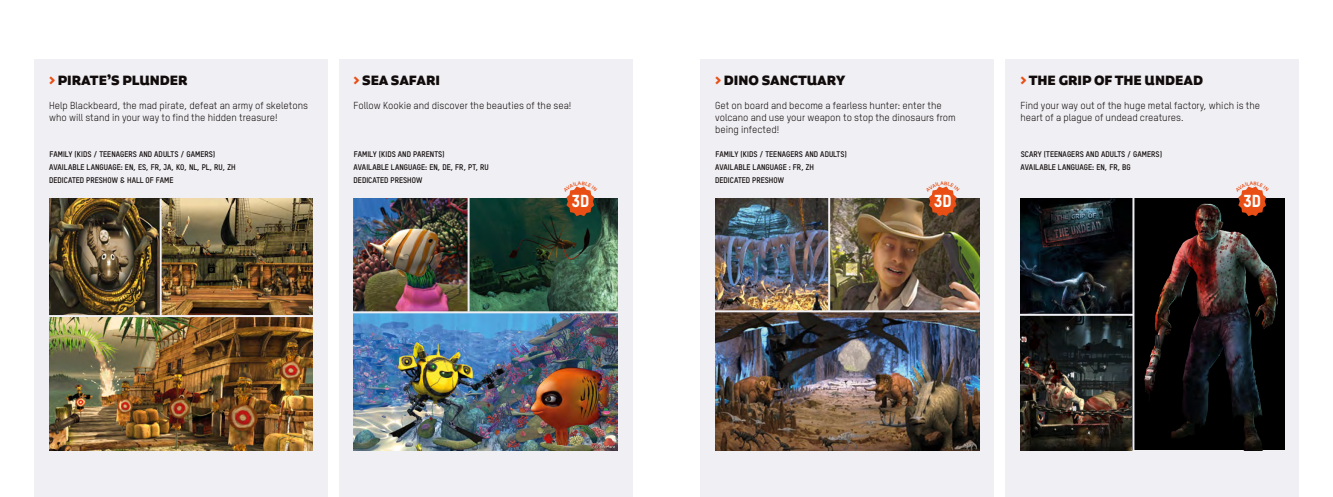
<style>
.page{position:relative;width:1333px;height:497px;background:#fff}
.page>*{position:absolute;margin:0;border:0;box-sizing:border-box;transform-origin:0 0}
.t1{font:800 17.1px "T Star Pro";color:#fff}
.t2{font:900 16px "Aalto Sans Essential Alt";color:#110b0b}
.t3{font:10px/12px "T Star Pro";color:#110b0b}
.t4{font:700 8px/12.8px "T Star Pro";color:#110b0b}
.s1{color:#e94e14}
</style>
<div class="page">
<div style="left:1005px;top:60px;width:293px;height:436px;background:#f0eff3"></div>
<img style="left:1020px;top:198px;width:112px;height:251px">
<img style="left:1134px;top:198px;width:150px;height:251px">
<hr style="left:1013px;top:313px;width:120px;height:2px;background:#f0eff3">
<div style="left:700px;top:60px;width:294px;height:436px;background:#f0eff3"></div>
<img style="left:715px;top:198px;width:264px;height:251px">
<hr style="left:711px;top:310px;width:268px;height:2px;background:#f0eff3">
<hr style="left:828px;top:191px;width:2px;height:120px;background:#f0eff3">
<div style="left:339px;top:60px;width:293px;height:436px;background:#f0eff3"></div>
<img style="left:353px;top:313px;width:264px;height:136px">
<img style="left:469px;top:198px;width:148px;height:113px">
<img style="left:353px;top:198px;width:114px;height:113px">
<img style="left:500px;top:365px;width:118px;height:79px">
<div style="left:34px;top:60px;width:293px;height:436px;background:#f0eff3"></div>
<img style="left:49px;top:198px;width:264px;height:251px">
<hr style="left:46px;top:314px;width:268px;height:2px;background:#f0eff3">
<hr style="left:160px;top:198px;width:2px;height:117px;background:#f0eff3">
<svg style="left:563px;top:186px;width:34px;height:30px"></svg>
<svg style="left:925px;top:186px;width:34px;height:30px"></svg>
<svg style="left:1235px;top:186px;width:33px;height:30px"></svg>
<h2 class="t2" style="left:49px;top:71px;width:140px"><span class="s1">&gt;</span> PIRATE’S PLUNDER</h2>
<h2 class="t2" style="left:353px;top:71px;width:88px"><span class="s1">&gt;</span> SEA SAFARI</h2>
<h2 class="t2" style="left:715px;top:71px;width:132px"><span class="s1">&gt;</span> DINO SANCTUARY</h2>
<h2 class="t2" style="left:1020px;top:71px;width:184px"><span class="s1">&gt;</span> THE GRIP OF THE UNDEAD</h2>
<p class="t3" style="left:49px;top:99px;width:260px">Help Blackbeard, the mad pirate, defeat an army of skeletons who will stand in your way to find the hidden treasure!</p>
<p class="t3" style="left:353px;top:99px;width:219px">Follow Kookie and discover the beauties of the sea!</p>
<p class="t3" style="left:715px;top:99px;width:242px">Get on board and become a fearless hunter: enter the volcano and use your weapon to stop the dinosaurs from being infected!</p>
<p class="t3" style="left:1020px;top:99px;width:241px">Find your way out of the huge metal factory, which is the heart of a plague of undead creatures.</p>
<p class="t4" style="left:49px;top:147px;width:188px">FAMILY (KIDS / TEENAGERS AND ADULTS / GAMERS)<br>AVAILABLE LANGUAGE: EN, ES, FR, JA, KO, NL, PL, RU, ZH<br>DEDICATED PRESHOW &amp; HALL OF FAME</p>
<p class="t4" style="left:353px;top:147px;width:137px">FAMILY (KIDS AND PARENTS)<br>AVAILABLE LANGUAGE: EN, DE, FR, PT, RU<br>DEDICATED PRESHOW</p>
<p class="t4" style="left:715px;top:147px;width:133px">FAMILY (KIDS / TEENAGERS AND ADULTS)</p>
<p class="t4" style="left:715px;top:160px;width:100px;line-height:12.4px">AVAILABLE LANGUAGE : FR, ZH<br>DEDICATED PRESHOW</p>
<p class="t4" style="left:1020px;top:147px;width:143px;line-height:13.2px">SCARY (TEENAGERS AND ADULTS / GAMERS)<br>AVAILABLE LANGUAGE: EN, FR, BG</p>
<h1 class="t1" style="left:571px;top:189px;width:19px">3D</h1>
<h1 class="t1" style="left:933px;top:189px;width:19px">3D</h1>
<h1 class="t1" style="left:1243px;top:189px;width:19px">3D</h1>
</div>
